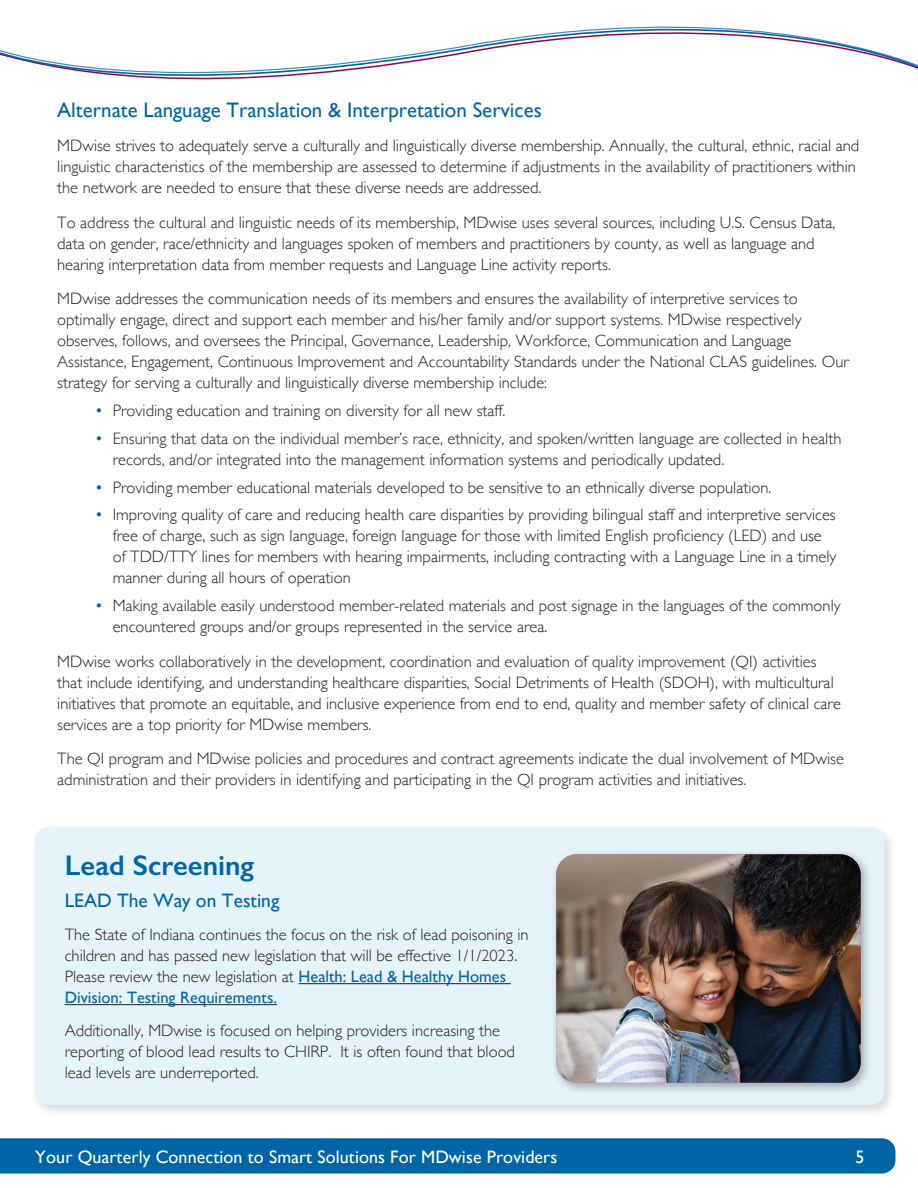
<style>
.page{position:relative;width:918px;height:1188px;background:#fff}
.page>*{position:absolute;margin:0;border:0;box-sizing:border-box;transform-origin:0 0}
.t1{font:600 28.5px "Gill Sans";letter-spacing:.005em;color:#0065a4}
.t2{font:21px "Gill Sans";color:#0065a4}
.t3{font:19.5px "Gill Sans";color:#0065a4}
.t4{font:18px "Gill Sans";letter-spacing:.005em;color:#fff}
.t5{font:300 16.5px/21px "Gill Sans";color:#231f20}
.s1{font-weight:400;color:#0065a4}
</style>
<div class="page">
<div style="left:0;top:1138px;width:895px;height:36px;background:#0065a4"></div>
<svg style="left:0;top:26px;width:918px;height:52px"></svg>
<div style="left:31px;top:824px;width:867px;height:294px;background:#231f20;opacity:.15"></div>
<div style="left:34px;top:827px;width:850px;height:278px;background:#e5f3fb;border-radius:14px"></div>
<hr style="left:298px;top:983px;width:213px;height:1px;background:#231f20">
<hr style="left:65px;top:1004px;width:212px;height:1px;background:#231f20">
<div style="left:551px;top:849px;width:322px;height:246px;background:#231f20;opacity:.35"></div>
<img style="left:556px;top:854px;width:305px;height:229px">
<h2 class="t2" style="left:57px;top:98px;width:486px">Alternate Language Translation &amp; Interpretation Services</h2>
<p class="t5" style="left:57px;top:135px;width:804px">MDwise strives to adequately serve a culturally and linguistically diverse membership. Annually, the cultural, ethnic, racial and linguistic characteristics of the membership are assessed to determine if adjustments in the availability of practitioners within the network are needed to ensure that these diverse needs are addressed.</p>
<p class="t5" style="left:57px;top:211px;width:780px">To address the cultural and linguistic needs of its membership, MDwise uses several sources, including U.S. Census Data, data on gender, race/ethnicity and languages spoken of members and practitioners by county, as well as language and hearing interpretation data from member requests and Language Line activity reports.</p>
<p class="t5" style="left:57px;top:288px;width:793px">MDwise addresses the communication needs of its members and ensures the availability of interpretive services to optimally engage, direct and support each member and his/her family and/or support systems. MDwise respectively observes, follows, and oversees the Principal, Governance, Leadership, Workforce, Communication and Language Assistance, Engagement, Continuous Improvement and Accountability Standards under the National CLAS guidelines. Our strategy for serving a culturally and linguistically diverse membership include:</p>
<p class="t5" style="left:96px;top:399px;width:411px"><span class="s1">•</span> Providing education and training on diversity for all new staff.</p>
<p class="t5" style="left:113px;top:427px;width:730px;text-indent:-16px"><span class="s1">•</span> Ensuring that data on the individual member’s race, ethnicity, and spoken/written language are collected in health records, and/or integrated into the management information systems and periodically updated.</p>
<p class="t5" style="left:96px;top:476px;width:677px"><span class="s1">•</span> Providing member educational materials developed to be sensitive to an ethnically diverse population.</p>
<p class="t5" style="left:113px;top:504px;width:725px;text-indent:-16px"><span class="s1">•</span> Improving quality of care and reducing health care disparities by providing bilingual staff and interpretive services free of charge, such as sign language, foreign language for those with limited English proficiency (LED) and use of TDD/TTY lines for members with hearing impairments, including contracting with a Language Line in a timely manner during all hours of operation</p>
<p class="t5" style="left:113px;top:595px;width:729px;text-indent:-16px"><span class="s1">•</span> Making available easily understood member-related materials and post signage in the languages of the commonly encountered groups and/or groups represented in the service area.</p>
<p class="t5" style="left:57px;top:650px;width:785px">MDwise works collaboratively in the development, coordination and evaluation of quality improvement (QI) activities that include identifying, and understanding healthcare disparities, Social Detriments of Health (SDOH), with multicultural initiatives that promote an equitable, and inclusive experience from end to end, quality and member safety of clinical care services are a top priority for MDwise members.</p>
<p class="t5" style="left:57px;top:748px;width:788px">The QI program and MDwise policies and procedures and contract agreements indicate the dual involvement of MDwise administration and their providers in identifying and participating in the QI program activities and initiatives.</p>
<h2 class="t1" style="left:65px;top:848px;width:191px">Lead Screening</h2>
<h3 class="t3" style="left:65px;top:889px;width:216px">LEAD The Way on Testing</h3>
<p class="t5" style="left:65px;top:923px;width:466px">The State of Indiana continues the focus on the risk of lead poisoning in children and has passed new legislation that will be effective 1/1/2023.<br>Please review the new legislation at <span class="s1">Health: Lead &amp; Healthy Homes Division: Testing Requirements.</span></p>
<p class="t5" style="left:65px;top:1020px;width:452px">Additionally, MDwise is focused on helping providers increasing the reporting of blood lead results to CHIRP. It is often found that blood lead levels are underreported.</p>
<p class="t4" style="left:35px;top:1146px;width:524px">Your Quarterly Connection to Smart Solutions For MDwise Providers</p>
<p class="t4" style="left:855px;top:1146px;width:10px">5</p>
</div>
